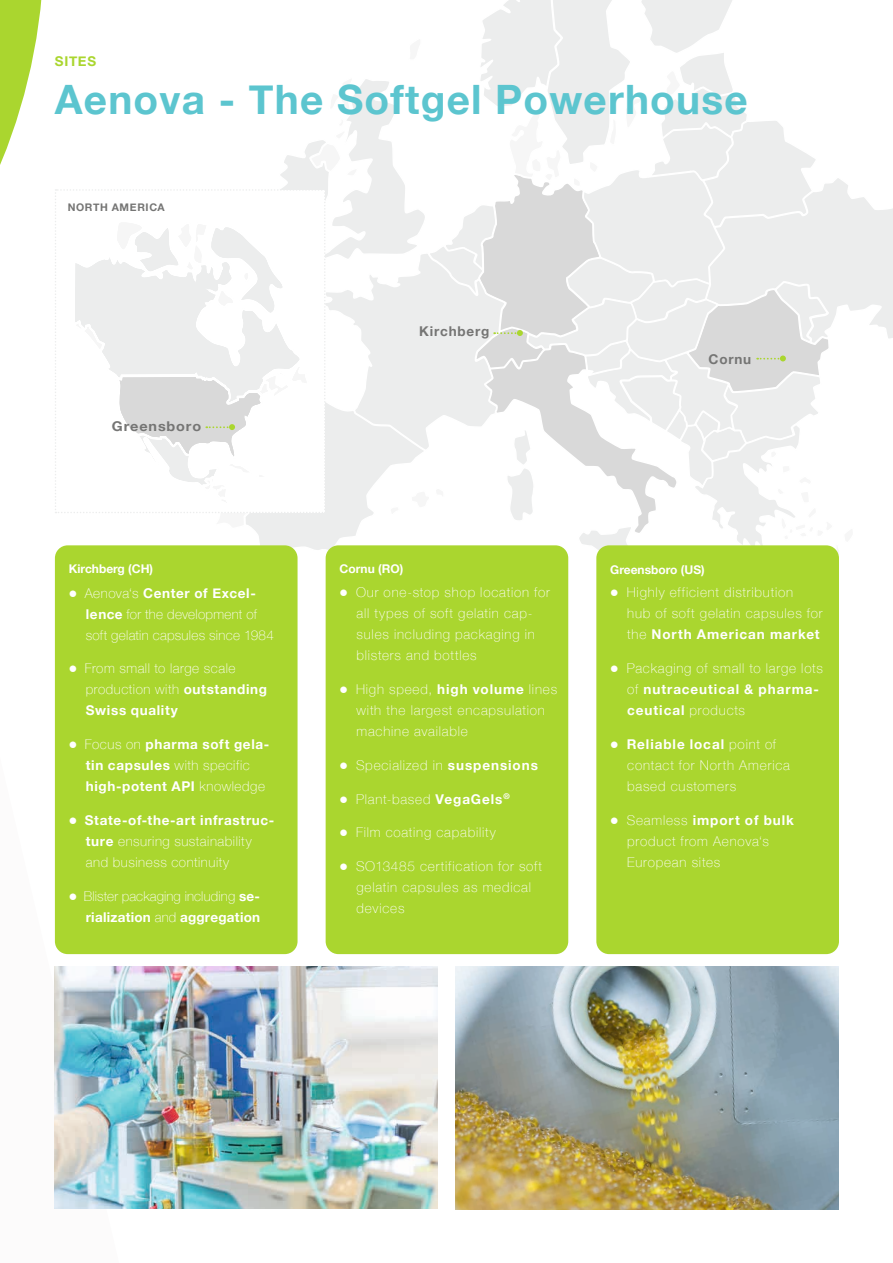
<style>
.page{position:relative;width:893px;height:1263px;background:#fff}
.page>*{position:absolute;margin:0;border:0;box-sizing:border-box;transform-origin:0 0}
.t1{font:700 40.5px "Helvetica Neue";letter-spacing:.03em;color:#5cc5cf}
.t2{font:100 13.5px/21px "Helvetica Neue";letter-spacing:.055em;color:#fff}
.t3{font:100 13.5px/21px "Helvetica Neue";letter-spacing:.02em;color:#fff}
.t4{font:700 13.5px/21px "Helvetica Neue";letter-spacing:.045em;color:#fff}
.t5{font:100 13.5px/21px "Helvetica Neue";letter-spacing:.01em;color:#fff;text-align:right}
.t6{font:700 13.5px "Helvetica Neue";letter-spacing:.06em;color:#757574}
.t7{font:700 13.5px "Helvetica Neue";letter-spacing:.06em;color:#757574;scale:1.07 1}
.t8{font:700 13.5px "Helvetica Neue";letter-spacing:.05em;color:#aad62f}
.t9{font:700 12px "Helvetica Neue";color:#fff}
.t10{font:700 10.5px "Helvetica Neue";letter-spacing:.06em;color:#757574}
.s1{font-weight:700}
.s2{font-weight:100}
</style>
<div class="page">
<svg style="left:0;top:0;width:42px;height:165px"></svg>
<img style="left:54px;top:966px;width:383px;height:243px">
<img style="left:455px;top:966px;width:384px;height:243px">
<div style="left:55px;top:545px;width:243px;height:409px;background:#aad62f;border-radius:13px"></div>
<div style="left:596px;top:545px;width:243px;height:409px;background:#aad62f;border-radius:13px"></div>
<div style="left:326px;top:545px;width:242px;height:409px;background:#aad62f;border-radius:13px"></div>
<svg style="left:55px;top:0;width:838px;height:583px"></svg>
<p class="t8" style="left:55px;top:51px;width:43px">SITES</p>
<h1 class="t1" style="left:55px;top:68px;width:694px">Aenova - The Softgel Powerhouse</h1>
<p class="t10" style="left:68px;top:199px;width:99px">NORTH AMERICA</p>
<p class="t7" style="left:112px;top:416px;width:85px">Greensboro</p>
<p class="t9" style="left:69px;top:559px;width:86px">Kirchberg (CH)</p>
<p class="t3" style="left:86px;top:582px;width:190px;text-indent:-17px"><span class="s1">࡟</span> Aenova‘s <span class="s1">Center of Excel&shy;lence</span> for the development of soft gelatin capsules since 1984</p>
<p class="t2" style="left:86px;top:657px;width:183px;text-indent:-17px"><span class="s1">࡟</span> From small to large scale production with <span class="s1">outstanding<br>Swiss quality</span></p>
<p class="t4" style="left:86px;top:734px;width:185px;text-indent:-17px">࡟ <span class="s2">Focus on</span> pharma soft gela&shy;tin capsules <span class="s2">with specific </span>high-potent API <span class="s2">knowledge</span></p>
<p class="t2" style="left:86px;top:809px;width:190px;text-indent:-17px"><span class="s1">࡟ State-of-the-art infrastruc&shy;ture</span> ensuring sustainability and business continuity</p>
<p class="t5" style="left:69px;top:885px;width:193px"><span class="s1">࡟</span> Blister packaging including <span class="s1">se&shy;rialization</span> and <span class="s1">aggregation</span></p>
<p class="t6" style="left:419px;top:320px;width:72px">Kirchberg</p>
<p class="t6" style="left:709px;top:348px;width:44px">Cornu</p>
<p class="t9" style="left:339px;top:559px;width:65px">Cornu (RO)</p>
<p class="t2" style="left:356px;top:581px;width:195px;text-indent:-17px"><span class="s1">࡟</span> Our one-stop shop location for all types of soft gelatin cap&shy;sules including packaging in blisters and bottles</p>
<p class="t2" style="left:356px;top:678px;width:202px;text-indent:-17px"><span class="s1">࡟</span> High speed, <span class="s1">high volume</span> lines with the largest encapsulation machine available</p>
<p class="t2" style="left:339px;top:754px;width:200px"><span class="s1">࡟</span> Specialized in <span class="s1">suspensions</span></p>
<p class="t2" style="left:339px;top:788px;width:172px"><span class="s1">࡟</span> Plant-based <span class="s1">VegaGels</span><sup>®</sup></p>
<p class="t2" style="left:339px;top:821px;width:158px"><span class="s1">࡟</span> Film coating capability</p>
<p class="t2" style="left:356px;top:855px;width:187px;text-indent:-17px"><span class="s1">࡟</span> SO13485 certification for soft gelatin capsules as medical devices</p>
<p class="t9" style="left:610px;top:560px;width:96px">Greensboro (US)</p>
<p class="t2" style="left:627px;top:581px;width:197px;text-indent:-17px"><span class="s1">࡟</span> Highly efficient distribution<br>hub of soft gelatin capsules for the <span class="s1">North American market</span></p>
<p class="t2" style="left:627px;top:657px;width:197px;text-indent:-17px"><span class="s1">࡟</span> Packaging of small to large lots of <span class="s1">nutraceutical &amp; pharma&shy;ceutical</span> products</p>
<p class="t2" style="left:627px;top:733px;width:164px;text-indent:-17px"><span class="s1">࡟ Reliable local</span> point of contact for North America based customers</p>
<p class="t2" style="left:627px;top:809px;width:168px;text-indent:-17px"><span class="s1">࡟</span> Seamless <span class="s1">import of bulk </span>product from Aenova‘s<br>European sites</p>
</div>
